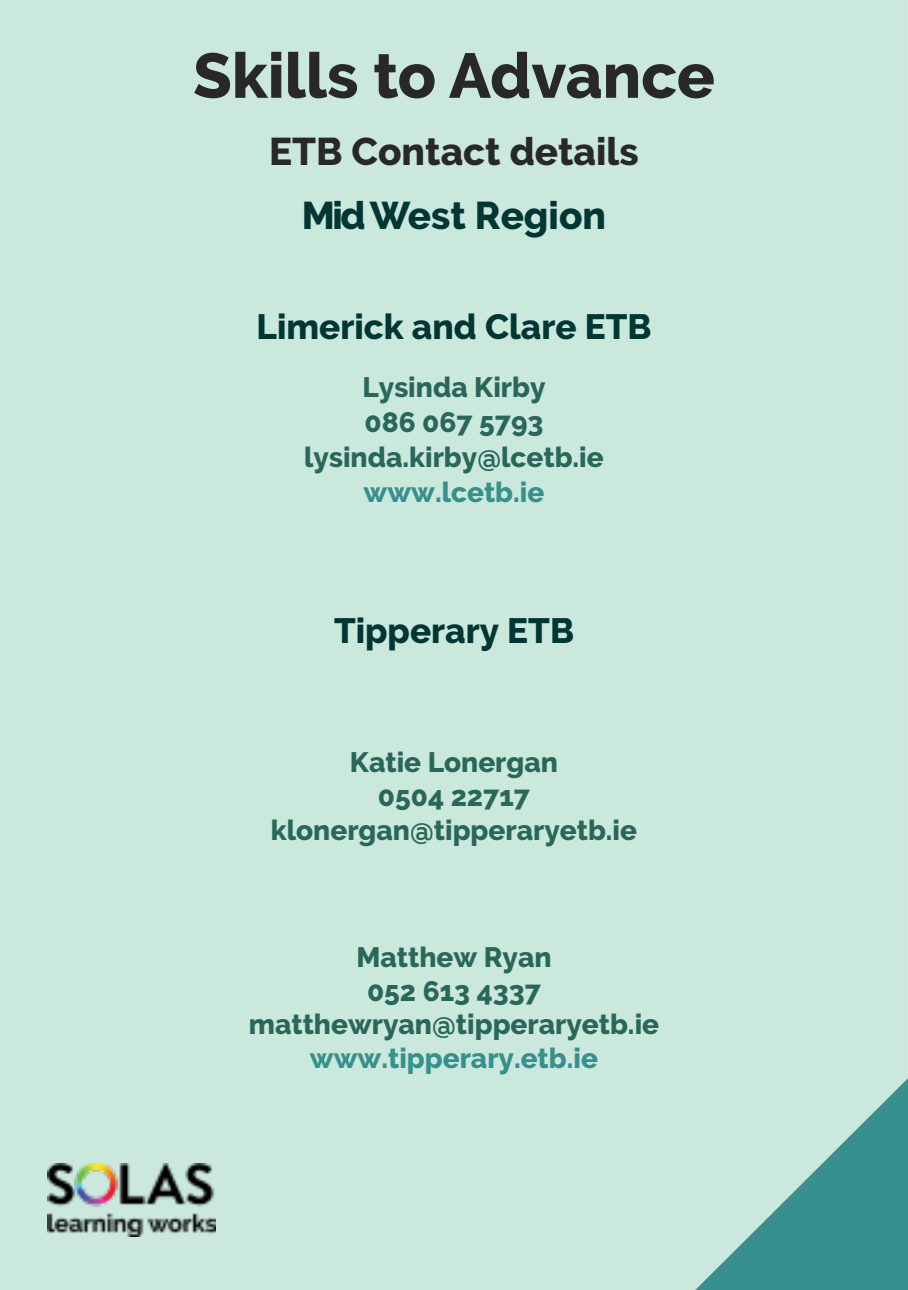
<style>
.page{position:relative;width:908px;height:1290px;background:#fff}
.page>*{position:absolute;margin:0;border:0;box-sizing:border-box;transform-origin:0 0}
.t1{font:800 63px "Raleway";color:#282828}
.t2{font:800 38.5px "Raleway";color:#282828}
.t3{font:800 38.5px "Raleway";color:#003634}
.t4{font:800 35px "Raleway";color:#003634}
.t5{font:800 28px/33.6px "Raleway";color:#2a675b;text-align:center}
.t6{font:800 28px "Raleway";color:#36918e}
</style>
<div class="page">
<div style="left:0;top:0;width:907px;height:1289px;background:#cbe8dd"></div>
<img style="left:48px;top:1163px;width:167px;height:73px">
<svg style="left:695px;top:1078px;width:212px;height:211px"></svg>
<h1 class="t1" style="left:193px;top:40px;width:523px">Skills to Advance</h1>
<h2 class="t2" style="left:269px;top:130px;width:371px">ETB Contact details</h2>
<h2 class="t3" style="left:302px;top:193px;width:305px">MidWest Region</h2>
<p class="t4" style="left:256px;top:307px;width:396px">Limerick and Clare ETB</p>
<p class="t5" style="left:304px;top:370px;width:301px;line-height:35px">Lysinda Kirby<br>086 067 5793 lysinda.kirby@lcetb.ie</p>
<p class="t6" style="left:363px;top:476px;width:182px">www.lcetb.ie</p>
<p class="t4" style="left:334px;top:611px;width:241px">Tipperary ETB</p>
<p class="t5" style="left:271px;top:746px;width:367px">Katie Lonergan<br>0504 22717 klonergan@tipperaryetb.ie</p>
<p class="t5" style="left:249px;top:940px;width:411px">Matthew Ryan<br>052 613 4337 matthewryan@tipperaryetb.ie</p>
<p class="t6" style="left:310px;top:1042px;width:289px">www.tipperary.etb.ie</p>
</div>
